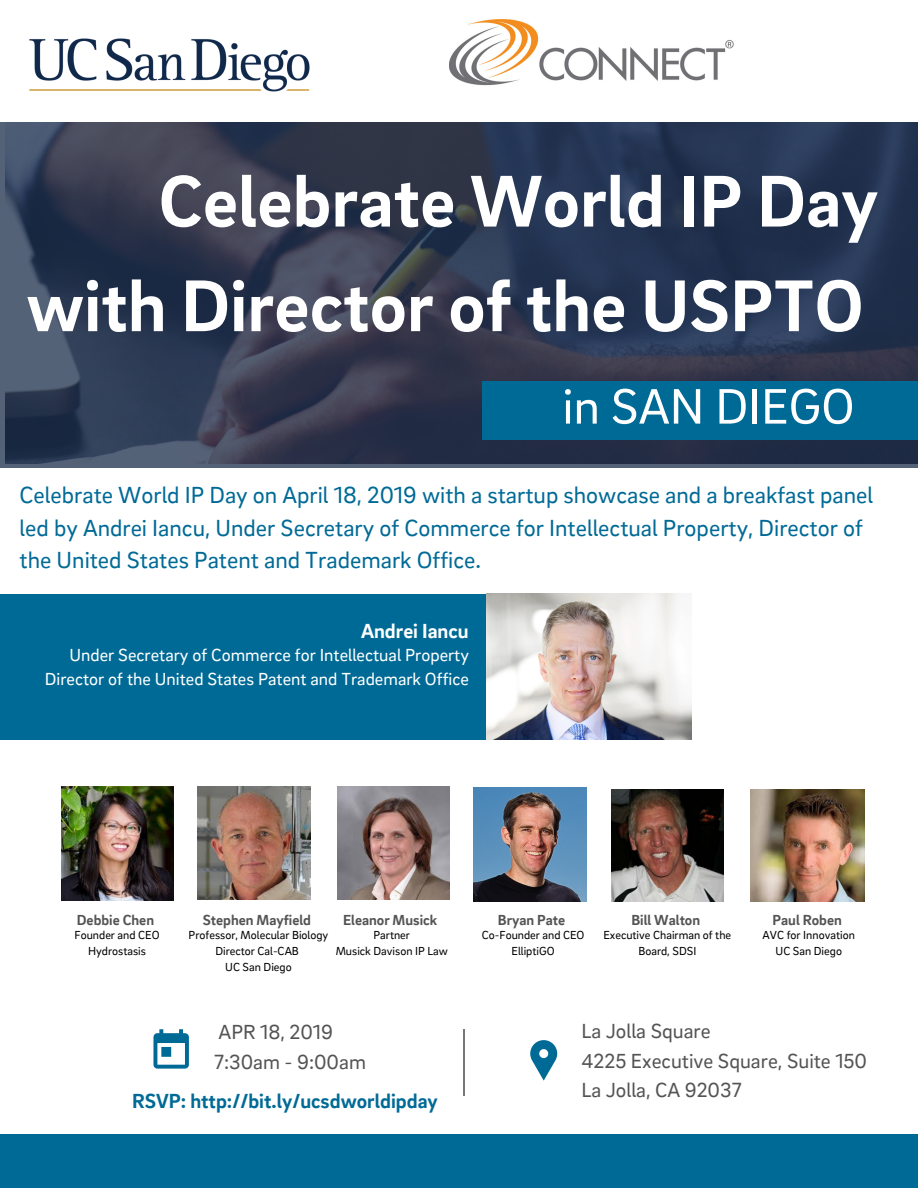
<style>
.page{position:relative;width:918px;height:1188px;background:#fff}
.page>*{position:absolute;margin:0;border:0;box-sizing:border-box;transform-origin:0 0}
.t1{font:700 75px/104.7px "Brix Sans";color:#fff;text-align:right}
.t2{font:51px "Brix Sans";color:#fff}
.t3{font:24px/32.7px "Brix Sans";color:#006a96}
.t4{font:21px/29.2px "Brix Sans";color:#545454}
.t5{font:700 21px "Brix Sans";color:#006a96}
.t6{font:700 21px "Brix Sans";color:#fff}
.t7{font:18px/24.8px "Brix Sans";color:#fff;text-align:right}
.t8{font:700 15px "Brix Sans";color:#545454}
.t9{font:12px/15.8px "Brix Sans";color:#000;text-align:center}
</style>
<div class="page">
<svg style="left:0;top:123px;width:918px;height:345px;background:#2f3a52"></svg>
<div style="left:482px;top:381px;width:436px;height:59px;background:#006a96"></div>
<img style="left:29px;top:39px;width:280px;height:53px">
<svg style="left:153px;top:1029px;width:36px;height:40px"></svg>
<div style="left:0;top:1134px;width:918px;height:54px;background:#006a96"></div>
<svg style="left:530px;top:1040px;width:27px;height:41px"></svg>
<hr style="left:463px;top:1030px;width:2px;height:66px;background:#777">
<img style="left:450px;top:19px;width:284px;height:67px">
<img style="left:61px;top:787px;width:113px;height:114px">
<img style="left:198px;top:787px;width:112px;height:112px">
<img style="left:337px;top:787px;width:113px;height:112px">
<img style="left:611px;top:789px;width:113px;height:113px">
<img style="left:750px;top:789px;width:114px;height:113px">
<div style="left:0;top:594px;width:689px;height:145px;background:#006a96"></div>
<img style="left:486px;top:593px;width:206px;height:147px">
<img style="left:473px;top:788px;width:114px;height:113px">
<h1 class="t1" style="left:26px;top:155px;width:853px">Celebrate World IP Day with Director of the USPTO</h1>
<h2 class="t2" style="left:562px;top:385px;width:294px">in SAN DIEGO</h2>
<p class="t3" style="left:20px;top:481px;width:855px">Celebrate World IP Day on April 18, 2019 with a startup showcase and a breakfast panel led by Andrei Iancu, Under Secretary of Commerce for Intellectual Property, Director of the United States Patent and Trademark Office.</p>
<p class="t6" style="left:361px;top:622px;width:109px">Andrei Iancu</p>
<p class="t7" style="left:45px;top:644px;width:426px">Under Secretary of Commerce for Intellectual Property<br>Director of the United States Patent and Trademark Office</p>
<p class="t8" style="left:77px;top:914px;width:79px">Debbie Chen</p>
<p class="t9" style="left:75px;top:928px;width:87px">Founder and CEO<br>Hydrostasis</p>
<p class="t8" style="left:203px;top:914px;width:110px">Stephen Mayfield</p>
<p class="t9" style="left:189px;top:928px;width:141px">Professor, Molecular Biology<br>Director Cal-CAB<br>UC San Diego</p>
<p class="t8" style="left:343px;top:914px;width:96px">Eleanor Musick</p>
<p class="t9" style="left:336px;top:928px;width:114px">Partner<br>Musick Davison IP Law</p>
<p class="t8" style="left:498px;top:914px;width:69px">Bryan Pate</p>
<p class="t9" style="left:482px;top:928px;width:104px">Co-Founder and CEO<br>ElliptiGO</p>
<p class="t8" style="left:631px;top:914px;width:70px">Bill Walton</p>
<p class="t9" style="left:603px;top:928px;width:129px">Executive Chairman of the<br>Board, SDSI</p>
<p class="t8" style="left:773px;top:914px;width:71px">Paul Roben</p>
<p class="t9" style="left:763px;top:928px;width:94px">AVC for Innovation<br>UC San Diego</p>
<p class="t4" style="left:214px;top:1018px;width:153px;line-height:30.8px">APR 18, 2019<br>7:30am - 9:00am</p>
<p class="t4" style="left:581px;top:1018px;width:287px">La Jolla Square<br>4225 Executive Square, Suite 150<br>La Jolla, CA 92037</p>
<p class="t5" style="left:132px;top:1092px;width:307px">RSVP: http://bit.ly/ucsdworldipday</p>
</div>
